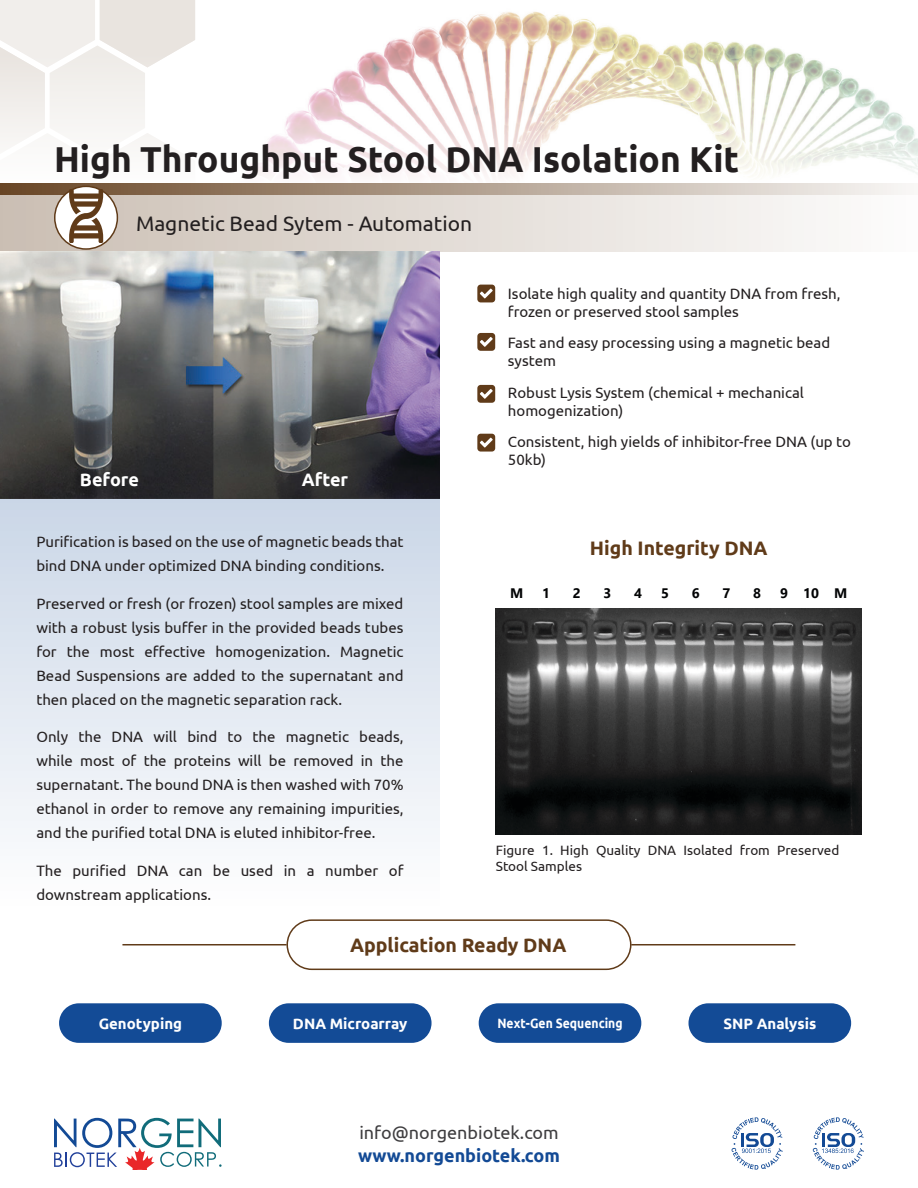
<style>
.page{position:relative;width:918px;height:1188px;background:#fff}
.page>*{position:absolute;margin:0;border:0;box-sizing:border-box;transform-origin:0 0}
.t1{font:700 36px "Ubuntu";color:#231f20}
.t2{font:21px "Ubuntu";color:#231f20}
.Paragraph_Style_1{font:700 19.5px "Ubuntu";color:#603b19}
.t3{font:18px/22.5px "Ubuntu";color:#3e3d3f}
.t4{font:700 18px "Ubuntu";color:#fff}
.t5{font:15px/24px "Ubuntu";color:#231f20}
.t6{font:700 15px "Ubuntu";color:#fff}
.t7{font:700 13.8px "Segoe UI";color:#020304}
.Paragraph_Style_1-2{font:13.5px/16.2px "Ubuntu";color:#231f20}
.t8{font:700 13.5px "Ubuntu";color:#fff;scale:.9 1}
.s1{font-weight:700;color:#134a95}
</style>
<div class="page">
<svg style="left:477px;top:285px;width:18px;height:17px"></svg>
<svg style="left:477px;top:333px;width:18px;height:18px"></svg>
<svg style="left:477px;top:385px;width:18px;height:18px"></svg>
<svg style="left:477px;top:434px;width:18px;height:18px"></svg>
<svg style="left:248px;top:11px;width:670px;height:165px"></svg>
<svg style="left:195px;top:183px;width:711px;height:4px"></svg>
<svg style="left:0;top:187px;width:906px;height:65px"></svg>
<svg style="left:55px;top:186px;width:62px;height:63px"></svg>
<div style="left:0;top:460px;width:440px;height:456px;background:linear-gradient(to bottom,#c5d2e5,#fff)"></div>
<svg style="left:54px;top:1118px;width:168px;height:52px"></svg>
<svg style="left:813px;top:1117px;width:51px;height:53px"></svg>
<svg style="left:731px;top:1117px;width:52px;height:53px"></svg>
<img style="left:0;top:252px;width:439px;height:247px">
<svg style="left:0;top:0;width:195px;height:243px"></svg>
<div style="left:287px;top:919px;width:345px;height:51px;border:2px solid #603b19;border-radius:25px"></div>
<img style="left:496px;top:608px;width:366px;height:226px">
<hr style="left:122px;top:944px;width:165px;height:1px;background:#603b19">
<hr style="left:631px;top:944px;width:164px;height:1px;background:#603b19">
<div style="left:59px;top:1003px;width:163px;height:40px;background:#134b96;border-radius:20px"></div>
<div style="left:269px;top:1003px;width:163px;height:40px;background:#134b96;border-radius:20px"></div>
<div style="left:479px;top:1003px;width:162px;height:40px;background:#134b96;border-radius:20px"></div>
<div style="left:688px;top:1003px;width:163px;height:40px;background:#134b96;border-radius:20px"></div>
<p class="t1" style="left:54px;top:137px;width:687px">High Throughput Stool DNA Isolation Kit</p>
<p class="t2" style="left:136px;top:211px;width:338px">Magnetic Bead Sytem - Automation</p>
<p class="t4" style="left:80px;top:468px;width:60px">Before</p>
<p class="t4" style="left:302px;top:468px;width:48px">After</p>
<p class="t5" style="left:36px;top:530px;width:369px">Purification is based on the use of magnetic beads that bind DNA under optimized DNA binding conditions.</p>
<p class="t5" style="left:36px;top:591px;width:369px;text-align:justify">Preserved or fresh (or frozen) stool samples are mixed with a robust lysis buffer in the provided beads tubes for the most effective homogenization. Magnetic Bead Suspensions are added to the supernatant and then placed on the magnetic separation rack.</p>
<p class="t5" style="left:36px;top:725px;width:369px;text-align:justify">Only the DNA will bind to the magnetic beads, while most of the proteins will be removed in the supernatant. The bound DNA is then washed with 70% ethanol in order to remove any remaining impurities, and the purified total DNA is eluted inhibitor-free.</p>
<p class="t5" style="left:36px;top:858px;width:369px">The purified DNA can be used in a number of downstream applications.</p>
<p class="t5" style="left:508px;top:284px;width:334px;line-height:18px">Isolate high quality and quantity DNA from fresh, frozen or preserved stool samples</p>
<p class="t5" style="left:508px;top:333px;width:324px;line-height:18px">Fast and easy processing using a magnetic bead system</p>
<p class="t5" style="left:508px;top:383px;width:298px;line-height:18px">Robust Lysis System (chemical + mechanical homogenization)</p>
<p class="t5" style="left:508px;top:432px;width:344px;line-height:18px">Consistent, high yields of inhibitor-free DNA (up to<br>50kb)</p>
<p class="Paragraph_Style_1" style="left:590px;top:536px;width:179px">High Integrity DNA</p>
<p class="t7" style="left:510px;top:580px;width:15px">M</p>
<p class="t7" style="left:542px;top:580px;width:9px">1</p>
<p class="t7" style="left:573px;top:580px;width:9px">2</p>
<p class="t7" style="left:604px;top:580px;width:9px">3</p>
<p class="t7" style="left:634px;top:580px;width:9px">4</p>
<p class="t7" style="left:661px;top:580px;width:9px">5</p>
<p class="t7" style="left:692px;top:580px;width:9px">6</p>
<p class="t7" style="left:723px;top:580px;width:9px">7</p>
<p class="t7" style="left:753px;top:580px;width:9px">8</p>
<p class="t7" style="left:780px;top:580px;width:69px">9 10 M</p>
<p class="Paragraph_Style_1-2" style="left:496px;top:842px;width:345px">Figure 1. High Quality DNA Isolated from Preserved<br>Stool Samples</p>
<p class="Paragraph_Style_1" style="left:350px;top:934px;width:218px">Application Ready DNA</p>
<p class="t6" style="left:99px;top:1014px;width:85px">Genotyping</p>
<p class="t6" style="left:293px;top:1014px;width:116px">DNA Microarray</p>
<p class="t8" style="left:497px;top:1015px;width:141px">Next-Gen Sequencing</p>
<p class="t6" style="left:723px;top:1014px;width:94px">SNP Analysis</p>
<p class="t3" style="left:358px;top:1121px;width:203px">info@norgenbiotek.com <span class="s1">www.norgenbiotek.com</span></p>
</div>
